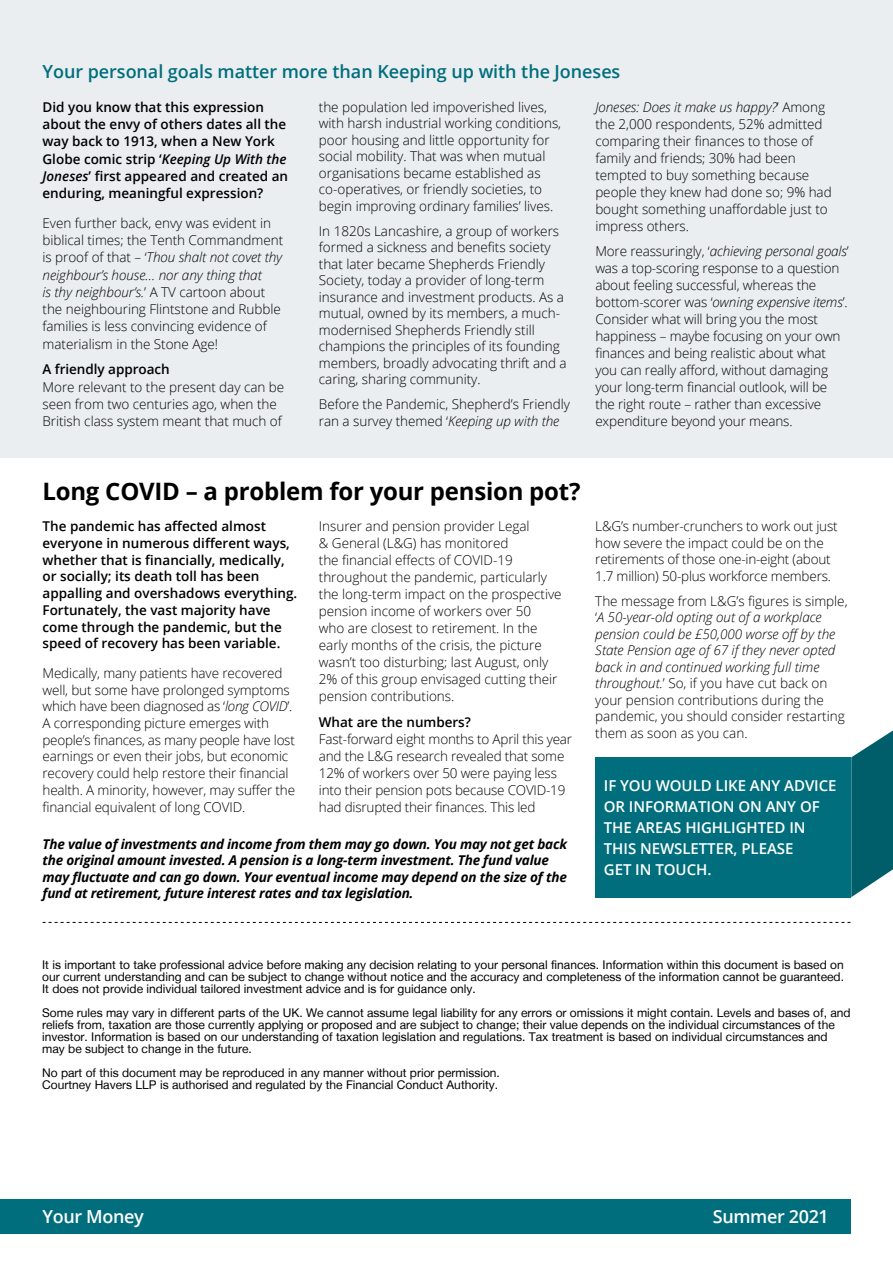
<style>
.page{position:relative;width:893px;height:1263px;background:#fff}
.page>*{position:absolute;margin:0;border:0;box-sizing:border-box;transform-origin:0 0}
.t1{font:700 24px "Open Sans";letter-spacing:-.01em;color:#000}
.t2{font:600 18px "Open Sans";letter-spacing:-.005em;color:#006e7c}
.t3{font:600 18px "Open Sans";letter-spacing:-.02em;color:#fff}
.t4{font:600 15px/21px "Open Sans";letter-spacing:-.005em;color:#fff}
.t5{font:300 13.5px/17px "Open Sans";letter-spacing:-.005em;color:#000}
.t6{font:600 13.5px/16.8px "Open Sans";color:#000}
.t7{font:italic 700 13.5px/16.5px "Open Sans";letter-spacing:-.015em;color:#000}
.t8{font:12px/12px "Helvetica Neue LT";color:#000}
.s1{font-style:italic}
</style>
<div class="page">
<div style="left:0;top:1199px;width:850px;height:34px;background:#006e7c"></div>
<div style="left:0;top:0;width:893px;height:457px;background:#eaeef1"></div>
<svg style="left:43px;top:922px;width:807px;height:1px"></svg>
<div style="left:595px;top:757px;width:256px;height:140px;background:#006e7c"></div>
<svg style="left:851px;top:730px;width:42px;height:167px"></svg>
<h2 class="t2" style="left:43px;top:59px;width:579px">Your personal goals matter more than Keeping up with the Joneses</h2>
<p class="t6" style="left:43px;top:98px;width:247px;line-height:17.2px">Did you know that this expression about the envy of others dates all the way back to 1913, when a New York Globe comic strip ‘<span class="s1">Keeping Up With the Joneses</span>’ first appeared and created an enduring, meaningful expression?</p>
<p class="t5" style="left:43px;top:214px;width:242px">Even further back, envy was evident in biblical times; the Tenth Commandment is proof of that – ‘<span class="s1">Thou shalt not covet thy neighbour’s house… nor any thing that<br>is thy neighbour’s.</span>’ A TV cartoon about the neighbouring Flintstone and Rubble families is less convincing evidence of materialism in the Stone Age!</p>
<p class="t6" style="left:43px;top:361px;width:129px">A friendly approach</p>
<p class="t5" style="left:43px;top:378px;width:243px">More relevant to the present day can be seen from two centuries ago, when the<br>British class system meant that much of</p>
<p class="t5" style="left:319px;top:98px;width:244px;line-height:16.5px">the population led impoverished lives, with harsh industrial working conditions, poor housing and little opportunity for social mobility. That was when mutual organisations became established as co-operatives, or friendly societies, to begin improving ordinary families’ lives.</p>
<p class="t5" style="left:319px;top:222px;width:249px;line-height:16.5px">In 1820s Lancashire, a group of workers formed a sickness and benefits society that later became Shepherds Friendly Society, today a provider of long-term insurance and investment products. As a mutual, owned by its members, a much&shy;modernised Shepherds Friendly still champions the principles of its founding members, broadly advocating thrift and a caring, sharing community.</p>
<p class="t5" style="left:319px;top:396px;width:253px;line-height:16.5px">Before the Pandemic, Shepherd’s Friendly ran a survey themed ‘<span class="s1">Keeping up with the</span></p>
<p class="t5" style="left:595px;top:98px;width:238px"><span class="s1">Joneses: Does it make us happy?</span>’ Among the 2,000 respondents, 52% admitted comparing their finances to those of family and friends; 30% had been tempted to buy something because people they knew had done so; 9% had bought something unaffordable just to impress others.</p>
<p class="t5" style="left:595px;top:242px;width:255px">More reassuringly, ‘<span class="s1">achieving personal goals</span>’ was a top-scoring response to a question about feeling successful, whereas the bottom-scorer was ‘<span class="s1">owning expensive items</span>’.<br>Consider what will bring you the most happiness – maybe focusing on your own finances and being realistic about what you can really afford, without damaging your long-term financial outlook, will be the right route – rather than excessive expenditure beyond your means.</p>
<h1 class="t1" style="left:43px;top:474px;width:539px">Long COVID – a problem for your pension pot?</h1>
<p class="t6" style="left:43px;top:518px;width:256px">The pandemic has affected almost everyone in numerous different ways, whether that is financially, medically, or socially; its death toll has been appalling and overshadows everything.<br>Fortunately, the vast majority have come through the pandemic, but the speed of recovery has been variable.</p>
<p class="t5" style="left:43px;top:664px;width:254px">Medically, many patients have recovered well, but some have prolonged symptoms which have been diagnosed as ‘<span class="s1">long COVID</span>’.<br>A corresponding picture emerges with people’s finances, as many people have lost earnings or even their jobs, but economic recovery could help restore their financial health. A minority, however, may suffer the financial equivalent of long COVID.</p>
<p class="t5" style="left:319px;top:518px;width:244px">Insurer and pension provider Legal<br>&amp; General (L&amp;G) has monitored<br>the financial effects of COVID-19 throughout the pandemic, particularly the long-term impact on the prospective pension income of workers over 50<br>who are closest to retirement. In the early months of the crisis, the picture wasn’t too disturbing; last August, only 2% of this group envisaged cutting their pension contributions.</p>
<p class="t6" style="left:319px;top:713px;width:154px">What are the numbers?</p>
<p class="t5" style="left:319px;top:730px;width:255px">Fast-forward eight months to April this year and the L&amp;G research revealed that some 12% of workers over 50 were paying less into their pension pots because COVID-19 had disrupted their finances. This led</p>
<p class="t7" style="left:43px;top:835px;width:526px">The value of investments and income from them may go down. You may not get back the original amount invested. A pension is a long-term investment. The fund value may fluctuate and can go down. Your eventual income may depend on the size of the fund at retirement, future interest rates and tax legislation.</p>
<p class="t5" style="left:595px;top:518px;width:244px;line-height:16.5px">L&amp;G’s number-crunchers to work out just how severe the impact could be on the retirements of those one-in-eight (about 1.7 million) 50-plus workforce members.</p>
<p class="t5" style="left:595px;top:592px;width:254px;line-height:16.5px">The message from L&amp;G’s figures is simple, ‘<span class="s1">A 50-year-old opting out of a workplace pension could be £50,000 worse off by the State Pension age of 67 if they never opted back in and continued working full time throughout.</span>’ So, if you have cut back on your pension contributions during the pandemic, you should consider restarting them as soon as you can.</p>
<p class="t4" style="left:604px;top:775px;width:234px">IF YOU WOULD LIKE ANY ADVICE<br>OR INFORMATION ON ANY OF<br>THE AREAS HIGHLIGHTED IN<br>THIS NEWSLETTER, PLEASE<br>GET IN TOUCH.</p>
<p class="t8" style="left:42px;top:960px;width:803px;text-align:justify">It is important to take professional advice before making any decision relating to your personal finances. Information within this document is based on our current understanding and can be subject to change without notice and the accuracy and completeness of the information cannot be guaranteed.<br>It does not provide individual tailored investment advice and is for guidance only.</p>
<p class="t8" style="left:42px;top:1008px;width:810px">Some rules may vary in different parts of the UK. We cannot assume legal liability for any errors or omissions it might contain. Levels and bases of, and reliefs from, taxation are those currently applying or proposed and are subject to change; their value depends on the individual circumstances of the investor. Information is based on our understanding of taxation legislation and regulations. Tax treatment is based on individual circumstances and may be subject to change in the future.</p>
<p class="t8" style="left:42px;top:1068px;width:459px">No part of this document may be reproduced in any manner without prior permission.<br>Courtney Havers LLP is authorised and regulated by the Financial Conduct Authority.</p>
<h2 class="t3" style="left:43px;top:1204px;width:103px">Your Money</h2>
<h2 class="t3" style="left:713px;top:1204px;width:118px">Summer 2021</h2>
</div>
